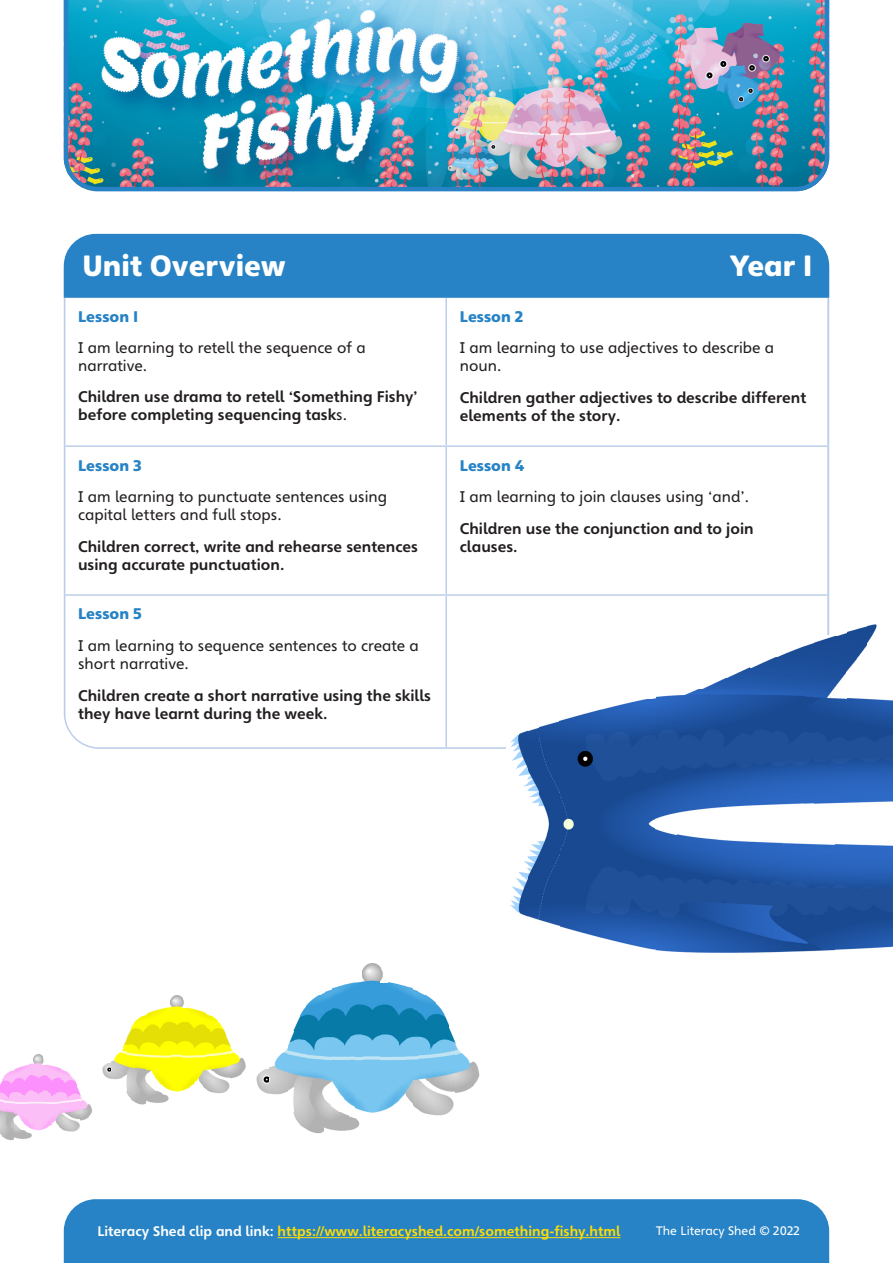
<style>
.page{position:relative;width:893px;height:1263px;background:#fff}
.page>*{position:absolute;margin:0;border:0;box-sizing:border-box;transform-origin:0 0}
.t1{font:900 28.5px "Heinemann Special";color:#fff}
.t2{font:700 15px/31.5px "Heinemann Special";color:#231f20}
.t3{font:15px/31.5px "Heinemann Special";color:#231f20}
.t4{font:700 13.5px "Heinemann Special";color:#ffdc01}
.t5{font:12px "Heinemann Special";color:#fff}
.s1{font-weight:900;color:#2783c5}
.s2{font-weight:400}
.s3{font-weight:700}
.s4{color:#fff}
</style>
<div class="page">
<img style="left:63px;top:0;width:767px;height:192px">
<hr style="left:445px;top:298px;width:2px;height:147px;background:#bccee9">
<hr style="left:65px;top:445px;width:381px;height:2px;background:#bccee9">
<hr style="left:446px;top:445px;width:382px;height:2px;background:#bccee9">
<hr style="left:445px;top:447px;width:2px;height:147px;background:#bccee9">
<hr style="left:446px;top:594px;width:382px;height:2px;background:#bccee9">
<hr style="left:65px;top:594px;width:381px;height:2px;background:#bccee9">
<hr style="left:65px;top:596px;width:1px;height:151px;background:#bccee9">
<hr style="left:445px;top:596px;width:2px;height:151px;background:#bccee9">
<hr style="left:65px;top:747px;width:381px;height:1px;background:#bccee9">
<div style="left:64px;top:1199px;width:765px;height:64px;background:#2783c5"></div>
<div style="left:64px;top:234px;width:765px;height:64px;background:#2783c5"></div>
<hr style="left:278px;top:1237px;width:342px;height:1px;background:#ffdc01">
<img style="left:655px;top:834px;width:181px;height:119px">
<img style="left:602px;top:698px;width:53px;height:252px">
<img style="left:836px;top:845px;width:57px;height:105px">
<img style="left:559px;top:709px;width:43px;height:229px">
<img style="left:527px;top:835px;width:32px;height:91px">
<img style="left:510px;top:876px;width:17px;height:41px">
<img style="left:518px;top:861px;width:9px;height:15px">
<img style="left:538px;top:721px;width:21px;height:114px">
<img style="left:655px;top:695px;width:21px;height:140px">
<img style="left:527px;top:728px;width:11px;height:76px">
<img style="left:676px;top:688px;width:128px;height:125px">
<img style="left:804px;top:642px;width:11px;height:162px">
<img style="left:815px;top:698px;width:78px;height:105px">
<img style="left:517px;top:731px;width:10px;height:56px">
<img style="left:510px;top:736px;width:7px;height:34px">
<img style="left:815px;top:636px;width:32px;height:62px">
<img style="left:704px;top:677px;width:100px;height:11px">
<img style="left:729px;top:667px;width:75px;height:10px">
<img style="left:847px;top:629px;width:10px;height:42px">
<img style="left:753px;top:657px;width:51px;height:10px">
<img style="left:857px;top:625px;width:11px;height:34px">
<img style="left:777px;top:646px;width:27px;height:11px">
<img style="left:868px;top:625px;width:9px;height:17px">
<svg style="left:837px;top:633px;width:10px;height:3px"></svg>
<img style="left:306px;top:994px;width:19px;height:140px">
<img style="left:331px;top:1112px;width:19px;height:19px">
<img style="left:300px;top:1006px;width:6px;height:123px">
<img style="left:325px;top:1100px;width:6px;height:30px">
<svg style="left:350px;top:1118px;width:10px;height:12px"></svg>
<img style="left:294px;top:1017px;width:6px;height:107px">
<img style="left:350px;top:982px;width:6px;height:136px">
<img style="left:362px;top:963px;width:19px;height:150px">
<img style="left:418px;top:1044px;width:38px;height:72px">
<img style="left:287px;top:1032px;width:7px;height:76px">
<svg style="left:331px;top:1106px;width:8px;height:6px"></svg>
<img style="left:356px;top:981px;width:6px;height:130px">
<img style="left:381px;top:994px;width:12px;height:117px">
<img style="left:412px;top:988px;width:6px;height:122px">
<img style="left:344px;top:983px;width:6px;height:121px">
<img style="left:393px;top:983px;width:7px;height:122px">
<img style="left:406px;top:986px;width:6px;height:117px">
<img style="left:269px;top:1062px;width:18px;height:33px">
<img style="left:337px;top:985px;width:7px;height:113px">
<img style="left:399px;top:983px;width:7px;height:116px">
<img style="left:256px;top:1068px;width:13px;height:25px">
<img style="left:331px;top:987px;width:6px;height:102px">
<img style="left:456px;top:1056px;width:18px;height:37px">
<img style="left:325px;top:989px;width:6px;height:98px">
<img style="left:474px;top:1062px;width:6px;height:23px">
<svg style="left:275px;top:1049px;width:12px;height:13px"></svg>
<svg style="left:456px;top:1045px;width:9px;height:11px"></svg>
<img style="left:418px;top:1013px;width:31px;height:31px">
<img style="left:449px;top:1028px;width:7px;height:16px">
<img style="left:418px;top:994px;width:19px;height:19px">
<svg style="left:437px;top:1004px;width:6px;height:9px"></svg>
<svg style="left:381px;top:982px;width:12px;height:12px"></svg>
<img style="left:381px;top:969px;width:2px;height:11px">
<img style="left:135px;top:1015px;width:12px;height:90px">
<img style="left:151px;top:1102px;width:12px;height:1px">
<img style="left:131px;top:1021px;width:4px;height:81px">
<img style="left:147px;top:1083px;width:4px;height:19px">
<img style="left:127px;top:1030px;width:4px;height:68px">
<img style="left:163px;top:1007px;width:4px;height:79px">
<img style="left:171px;top:1015px;width:12px;height:77px">
<img style="left:206px;top:1047px;width:24px;height:47px">
<img style="left:123px;top:1039px;width:4px;height:49px">
<svg style="left:151px;top:1086px;width:20px;height:16px"></svg>
<img style="left:167px;top:999px;width:4px;height:91px">
<img style="left:182px;top:1015px;width:9px;height:75px">
<img style="left:202px;top:1011px;width:4px;height:78px">
<img style="left:159px;top:1008px;width:4px;height:78px">
<img style="left:190px;top:1008px;width:4px;height:78px">
<img style="left:198px;top:1010px;width:4px;height:75px">
<img style="left:111px;top:1063px;width:12px;height:17px">
<img style="left:155px;top:1009px;width:4px;height:73px">
<img style="left:194px;top:1009px;width:4px;height:73px">
<img style="left:103px;top:1063px;width:8px;height:15px">
<img style="left:151px;top:1010px;width:4px;height:67px">
<img style="left:230px;top:1055px;width:12px;height:23px">
<img style="left:147px;top:1012px;width:4px;height:62px">
<img style="left:242px;top:1058px;width:4px;height:15px">
<svg style="left:111px;top:1049px;width:12px;height:14px"></svg>
<img style="left:206px;top:1027px;width:20px;height:20px">
<svg style="left:226px;top:1036px;width:11px;height:19px"></svg>
<svg style="left:206px;top:1013px;width:16px;height:14px"></svg>
<svg style="left:171px;top:995px;width:20px;height:20px"></svg>
<img style="left:5px;top:1070px;width:9px;height:70px">
<img style="left:2px;top:1075px;width:3px;height:63px">
<img style="left:14px;top:1123px;width:3px;height:15px">
<img style="left:0;top:1081px;width:2px;height:55px">
<img style="left:27px;top:1064px;width:3px;height:62px">
<img style="left:33px;top:1070px;width:10px;height:61px">
<img style="left:61px;top:1095px;width:19px;height:37px">
<svg style="left:17px;top:1126px;width:15px;height:13px"></svg>
<img style="left:43px;top:1070px;width:6px;height:59px">
<img style="left:58px;top:1067px;width:3px;height:61px">
<img style="left:24px;top:1065px;width:3px;height:61px">
<img style="left:49px;top:1065px;width:3px;height:61px">
<img style="left:55px;top:1066px;width:3px;height:59px">
<img style="left:21px;top:1066px;width:3px;height:57px">
<img style="left:52px;top:1066px;width:3px;height:57px">
<img style="left:17px;top:1067px;width:4px;height:52px">
<img style="left:80px;top:1101px;width:10px;height:19px">
<img style="left:14px;top:1068px;width:3px;height:49px">
<img style="left:90px;top:1105px;width:2px;height:10px">
<img style="left:61px;top:1080px;width:16px;height:15px">
<svg style="left:77px;top:1087px;width:8px;height:14px"></svg>
<svg style="left:61px;top:1069px;width:13px;height:11px"></svg>
<svg style="left:33px;top:1055px;width:16px;height:15px"></svg>
<p class="t1" style="left:82px;top:248px;width:205px">Unit Overview</p>
<p class="t1" style="left:730px;top:248px;width:84px">Year 1</p>
<p class="t3" style="left:78px;top:301px;width:289px"><span class="s1">Lesson 1<br></span>I am learning to retell the sequence of a</p>
<p class="t2" style="left:78px;top:351px;width:341px;line-height:30.8px"><span class="s2">narrative.<br></span>Children use drama to retell ‘Something Fishy’</p>
<p class="t2" style="left:78px;top:399px;width:270px">before completing sequencing task<span class="s2">s.</span></p>
<p class="t3" style="left:78px;top:449px;width:311px"><span class="s1">Lesson 3<br></span>I am learning to punctuate sentences using</p>
<p class="t2" style="left:78px;top:499px;width:341px"><span class="s2">capital letters and full stops.<br></span>Children correct, write and rehearse sentences</p>
<p class="t2" style="left:78px;top:549px;width:208px">using accurate punctuation.</p>
<p class="t3" style="left:78px;top:598px;width:342px"><span class="s1">Lesson 5<br></span>I am learning to sequence sentences to create a</p>
<p class="t2" style="left:78px;top:648px;width:354px"><span class="s2">short narrative.<br></span>Children create a short narrative using the skills</p>
<p class="t2" style="left:78px;top:697px;width:251px">they have learnt during the week.</p>
<p class="t3" style="left:460px;top:301px;width:316px"><span class="s1">Lesson 2<br></span>I am learning to use adjectives to describe a</p>
<p class="t2" style="left:460px;top:350px;width:348px"><span class="s2">noun.<br></span>Children gather adjectives to describe different</p>
<p class="t2" style="left:460px;top:400px;width:162px">elements of the story.</p>
<p class="t3" style="left:460px;top:450px;width:295px"><span class="s1">Lesson 4<br></span>I am learning to join clauses using ‘and’.<br><span class="s3">Children use the conjunction and to join</span></p>
<p class="t2" style="left:460px;top:531px;width:59px">clauses.</p>
<p class="t4" style="left:97px;top:1223px;width:525px"><span class="s4">Literacy Shed clip and link:</span> https://www.literacyshed.com/something-fishy.html</p>
<p class="t5" style="left:656px;top:1224px;width:146px">The Literacy Shed © 2022</p>
</div>
